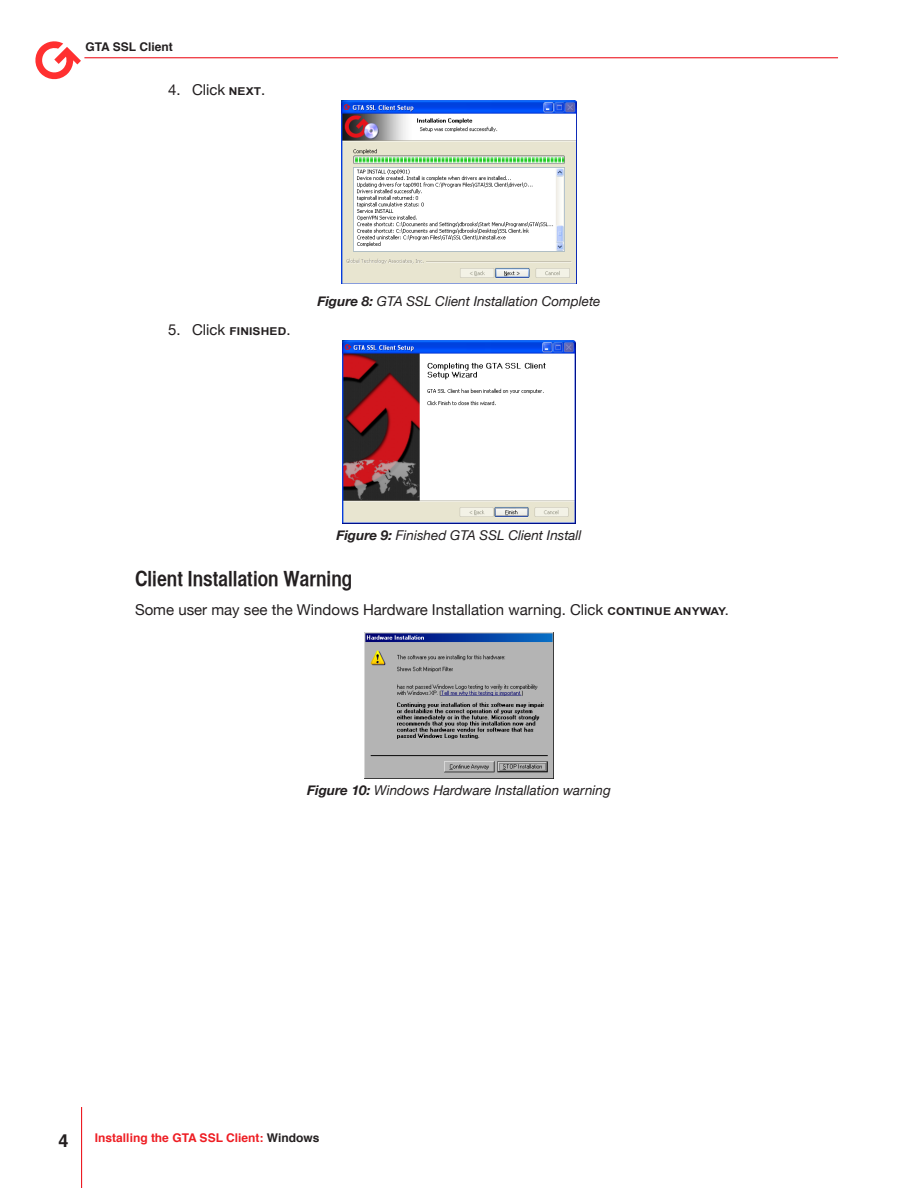
<style>
.page{position:relative;width:918px;height:1188px;background:#fff}
.page>*{position:absolute;margin:0;border:0;box-sizing:border-box;transform-origin:0 0}
.t1{font:21px "Helvetica CY Bold";color:#231f20}
.t2{font:700 18px "Helvetica";color:#231f20}
.t3{font:15px "Helvetica Neue";color:#231f20}
.t4{font:italic 13.5px "Helvetica Neue";color:#231f20}
.t5{font:700 12px "Helvetica";color:#ee1d23}
.t6{font:700 12px "Helvetica";color:#231f20}
.s1{font-family:"Arial";font-weight:700;font-size:10.8px}
.s2{font-weight:700}
.s3{color:#231f20}
</style>
<div class="page">
<hr style="left:81px;top:1107px;width:1px;height:81px;background:#ed1c24">
<svg style="left:35px;top:41px;width:46px;height:39px"></svg>
<hr style="left:84px;top:57px;width:754px;height:1px;background:#ed1c24">
<img style="left:342px;top:101px;width:234px;height:182px">
<img style="left:342px;top:341px;width:234px;height:182px">
<img style="left:365px;top:632px;width:188px;height:146px">
<p class="t6" style="left:86px;top:37px;width:89px">GTA SSL Client</p>
<p class="t3" style="left:168px;top:81px;width:99px">4. Click <span class="s1">NEXT</span>.</p>
<p class="t3" style="left:168px;top:321px;width:124px">5. Click <span class="s1">FINISHED</span>.</p>
<p class="t4" style="left:317px;top:293px;width:285px"><span class="s2">Figure 8:</span> GTA SSL Client Installation Complete</p>
<p class="t4" style="left:336px;top:527px;width:247px"><span class="s2">Figure 9:</span> Finished GTA SSL Client Install</p>
<h1 class="t1" style="left:135px;top:566px;width:219px">Client Installation Warning</h1>
<p class="t3" style="left:135px;top:601px;width:595px">Some user may see the Windows Hardware Installation warning. Click <span class="s1">CONTIN UE ANYWAY.</span></p>
<p class="t4" style="left:307px;top:782px;width:305px"><span class="s2">Figure 10:</span> Windows Hardware Installation warning</p>
<h2 class="t2" style="left:58px;top:1126px;width:12px">4</h2>
<p class="t5" style="left:95px;top:1128px;width:226px">Installing the GTA SSL Client: <span class="s3">Windows</span></p>
</div>
